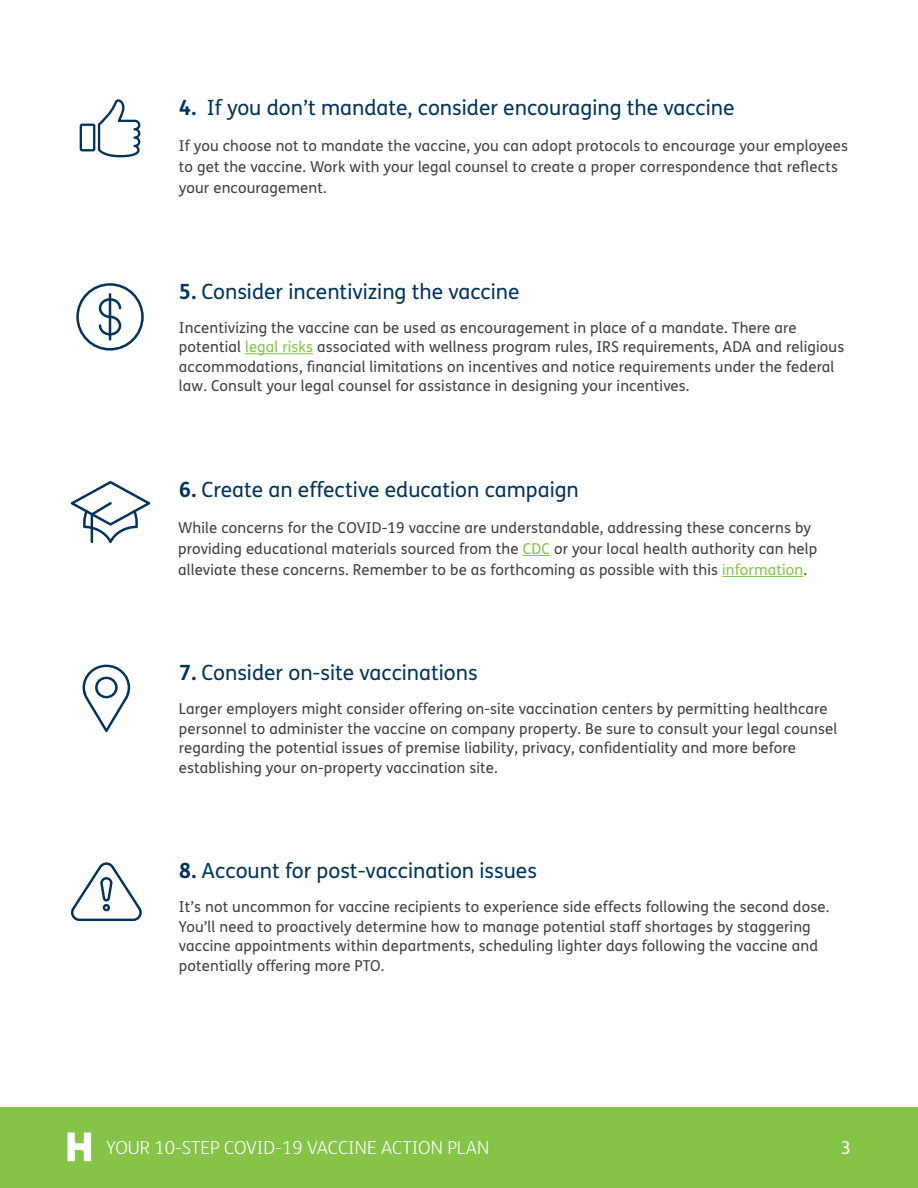
<style>
.page{position:relative;width:918px;height:1188px;background:#fff}
.page>*{position:absolute;margin:0;border:0;box-sizing:border-box;transform-origin:0 0}
.t1{font:21px "FS Humana";color:#00335b}
.t2{font:300 18px "FS Humana";color:#fff}
.t3{font:18px "FS Humana";color:#fff}
.Body{font:15px/19.5px "FS Humana";letter-spacing:.01em;color:#3e3e3f}
.s1{font-weight:700}
.s2{color:#85c447}
</style>
<div class="page">
<div style="left:0;top:1107px;width:918px;height:81px;background:#85c447"></div>
<svg style="left:67px;top:1132px;width:24px;height:29px"></svg>
<svg style="left:80px;top:99px;width:60px;height:58px"></svg>
<hr style="left:245px;top:353px;width:68px;height:1px;background:#85c447">
<svg style="left:76px;top:283px;width:68px;height:68px"></svg>
<svg style="left:523px;top:555px;width:27px;height:1px"></svg>
<hr style="left:722px;top:576px;width:82px;height:1px;background:#85c447">
<svg style="left:71px;top:481px;width:79px;height:62px"></svg>
<svg style="left:83px;top:665px;width:47px;height:67px"></svg>
<svg style="left:71px;top:862px;width:71px;height:59px"></svg>
<h2 class="t1" style="left:179px;top:93px;width:557px"><span class="s1">4.</span> If you don’t mandate, consider encouraging the vaccine</h2>
<h2 class="Body" style="left:179px;top:135px;width:671px;line-height:21px">If you choose not to mandate the vaccine, you can adopt protocols to encourage your employees to get the vaccine. Work with your legal counsel to create a proper correspondence that reflects your encouragement.</h2>
<h2 class="t1" style="left:179px;top:277px;width:342px"><span class="s1">5.</span> Consider incentivizing the vaccine</h2>
<p class="Body" style="left:179px;top:317px;width:667px">Incentivizing the vaccine can be used as encouragement in place of a mandate. There are potential <span class="s2">legal risks</span> associated with wellness program rules, IRS requirements, ADA and religious accommodations, financial limitations on incentives and notice requirements under the federal law. Consult your legal counsel for assistance in designing your incentives.</p>
<h2 class="t1" style="left:179px;top:475px;width:401px"><span class="s1">6.</span> Create an effective education campaign</h2>
<h2 class="Body" style="left:178px;top:517px;width:641px;line-height:21px">While concerns for the COVID-19 vaccine are understandable, addressing these concerns by providing educational materials sourced from the <span class="s2">CDC</span> or your local health authority can help alleviate these concerns. Remember to be as forthcoming as possible with this <span class="s2">information</span>.</h2>
<h2 class="t1" style="left:179px;top:659px;width:300px"><span class="s1">7.</span> Consider on-site vaccinations</h2>
<p class="Body" style="left:179px;top:699px;width:660px">Larger employers might consider offering on-site vaccination centers by permitting healthcare personnel to administer the vaccine on company property. Be sure to consult your legal counsel regarding the potential issues of premise liability, privacy, confidentiality and more before establishing your on-property vaccination site.</p>
<h2 class="t1" style="left:179px;top:856px;width:360px"><span class="s1">8.</span> Account for post-vaccination issues</h2>
<p class="Body" style="left:179px;top:897px;width:652px">It’s not uncommon for vaccine recipients to experience side effects following the second dose.<br>You’ll need to proactively determine how to manage potential staff shortages by staggering vaccine appointments within departments, scheduling lighter days following the vaccine and potentially offering more PTO.</p>
<p class="t2" style="left:106px;top:1136px;width:384px">YOUR 10-STEP COVID-19 VACCINE ACTION PLAN</p>
<p class="t3" style="left:841px;top:1136px;width:12px">3</p>
</div>
